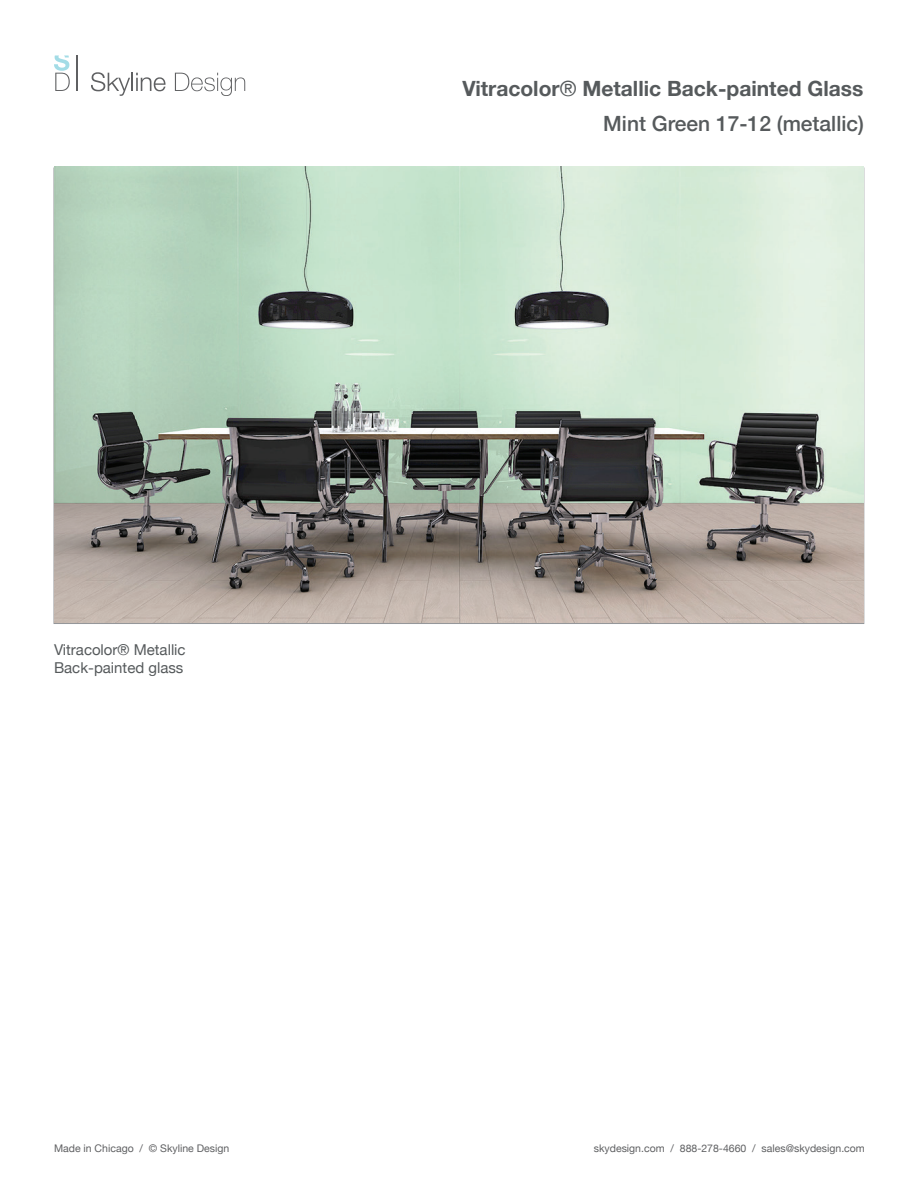
<style>
.page{position:relative;width:918px;height:1188px;background:#fff}
.page>*{position:absolute;margin:0;border:0;box-sizing:border-box;transform-origin:0 0}
.t1{font:700 21px "Helvetica Neue";color:#565a5c}
.t2{font:500 21px "Helvetica Neue";color:#565a5c}
.t3{font:15px/18px "Helvetica Neue";color:#565a5c}
.t4{font:10.5px "Helvetica Neue";color:#5f6062}
.s1{font-weight:400}
</style>
<div class="page">
<svg style="left:54px;top:55px;width:16px;height:36px"></svg>
<hr style="left:77px;top:56px;width:1px;height:35px;background:#5f6062">
<svg style="left:91px;top:72px;width:75px;height:24px"></svg>
<svg style="left:175px;top:73px;width:70px;height:23px"></svg>
<img style="left:54px;top:167px;width:810px;height:455px">
<h1 class="t1" style="left:463px;top:72px;width:402px">Vitracolor<span class="s1">®</span> Metallic Back-painted Glass</h1>
<h2 class="t3" style="left:54px;top:642px;width:133px">Vitracolor® Metallic<br>Back-painted glass</h2>
<h1 class="t2" style="left:603px;top:107px;width:262px">Mint Green 17-12 (metallic)</h1>
<p class="t4" style="left:54px;top:1141px;width:177px">Made in Chicago / © Skyline Design</p>
<p class="t4" style="left:594px;top:1141px;width:273px">skydesign.com / 888-278-4660 / sales@skydesign.com</p>
</div>
